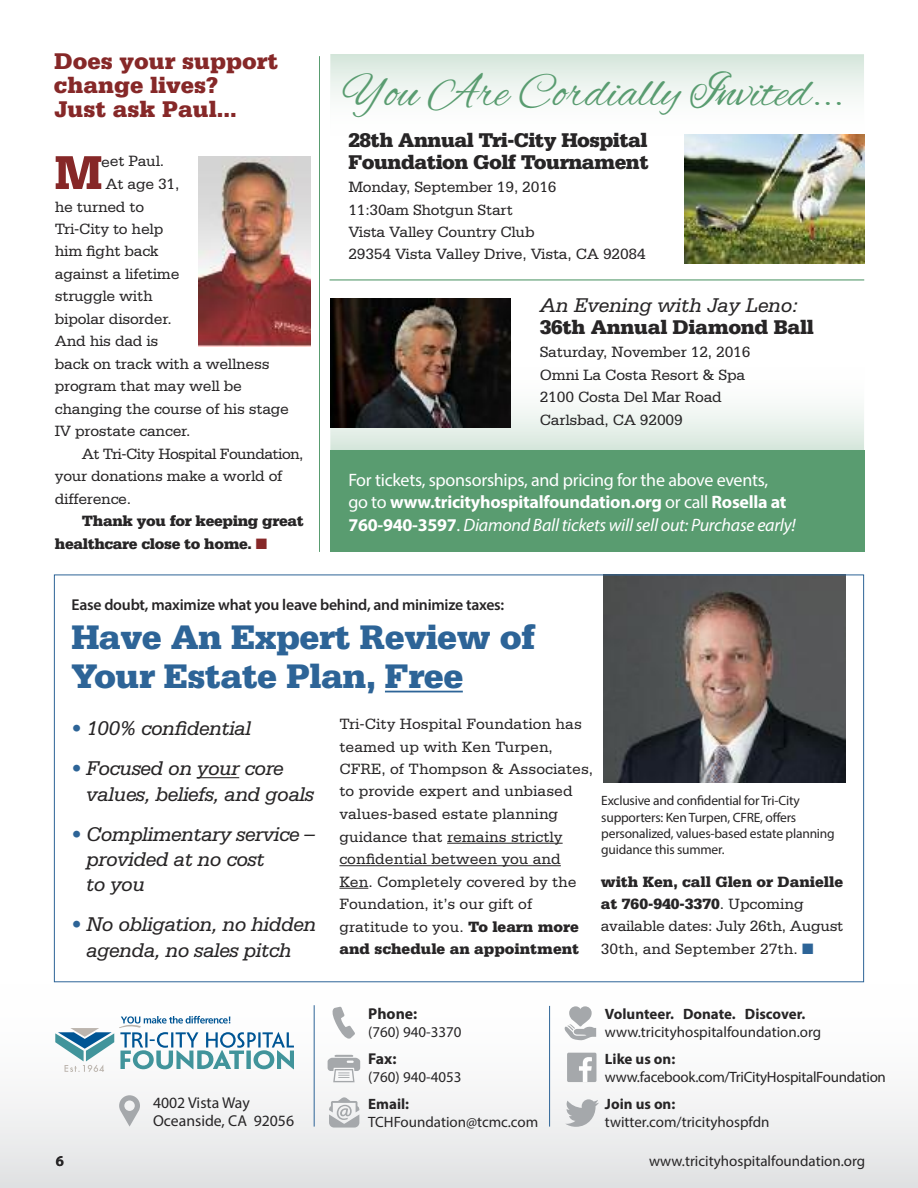
<style>
.page{position:relative;width:918px;height:1188px;background:#fff}
.page>*{position:absolute;margin:0;border:0;box-sizing:border-box;transform-origin:0 0}
.t1{font:900 50.1px "Serifa Std";color:#862828}
.t2{font:48.15px "Alex Brush";color:#599c70}
.t3{font:900 36px/39px "Serifa Std";letter-spacing:-.015em;color:#2d6497}
.t4{font:900 24px/24px "Serifa Std";color:#862828}
.t5{font:italic 21px/25.2px "Serifa Std";letter-spacing:-.025em;color:#272526}
.t6{font:900 21px/22.2px "Serifa Std";letter-spacing:-.025em;color:#272526}
.t7{font:18px/22.5px "Myriad Pro";letter-spacing:-.015em;color:#fff}
.t8{font:15.75px/22.5px "Serifa Std";letter-spacing:-.015em;color:#272526}
.t9{font:600 15.75px "Myriad Pro";letter-spacing:-.015em;color:#272526}
.t10{font:900 15.75px/22.5px "Serifa Std";letter-spacing:-.02em;color:#272526}
.t11{font:15.75px/18px "Myriad Pro";color:#272526}
.t12{font:15.75px "Serifa Std";letter-spacing:-.035em;color:#272526}
.t13{font:700 15.75px "Myriad Pro";color:#272526}
.t14{font:15px "Myriad Pro";color:#272526}
.t15{font:700 15px "Myriad Pro";color:#272526}
.t16{font:15px "Myriad Pro";letter-spacing:-.02em;color:#272526}
.t17{font:13.5px/16.2px "Myriad Pro";letter-spacing:-.015em;color:#272526}
.s1{color:#862828}
.s2{font-weight:700}
.s3{font-style:italic}
.s4{font-weight:900}
.s5{font-style:normal;color:#2d6497}
.s6{color:#2d6497}
</style>
<div class="page">
<div style="left:330px;top:54px;width:534px;height:81px;background:linear-gradient(to bottom,#dae9df,#fff)"></div>
<div style="left:330px;top:368px;width:534px;height:82px;background:linear-gradient(to bottom,#fff,#dbe9e0)"></div>
<div style="left:330px;top:450px;width:534px;height:102px;background:#599c70"></div>
<div style="left:0;top:984px;width:918px;height:204px;background:linear-gradient(to bottom,#fff,#e4e5e6)"></div>
<svg style="left:55px;top:1016px;width:239px;height:56px"></svg>
<div style="left:567px;top:1053px;width:29px;height:29px;background:#a5a8ab;border-radius:2px"></div>
<svg style="left:579px;top:1057px;width:13px;height:25px"></svg>
<svg style="left:565px;top:1099px;width:34px;height:28px"></svg>
<svg style="left:565px;top:1006px;width:31px;height:34px"></svg>
<svg style="left:333px;top:1007px;width:22px;height:32px"></svg>
<svg style="left:119px;top:1095px;width:21px;height:32px"></svg>
<svg style="left:328px;top:1055px;width:32px;height:27px"></svg>
<svg style="left:329px;top:1097px;width:30px;height:31px"></svg>
<hr style="left:549px;top:1006px;width:1px;height:121px;background:#2d6497">
<hr style="left:314px;top:1005px;width:1px;height:122px;background:#2d6497">
<hr style="left:385px;top:691px;width:78px;height:1px;background:#2d6497">
<img style="left:604px;top:577px;width:242px;height:206px">
<hr style="left:447px;top:843px;width:116px;height:1px;background:#272526">
<hr style="left:339px;top:865px;width:222px;height:1px;background:#272526">
<svg style="left:339px;top:888px;width:29px;height:1px"></svg>
<hr style="left:197px;top:777px;width:42px;height:1px;background:#272526">
<img style="left:331px;top:299px;width:180px;height:129px">
<hr style="left:330px;top:279px;width:534px;height:2px;background:#599c70">
<img style="left:684px;top:135px;width:180px;height:128px">
<img style="left:199px;top:156px;width:111px;height:190px">
<hr style="left:319px;top:56px;width:1px;height:496px;background:#599c70">
<h3 class="t4" style="left:54px;top:51px;width:226px">Does your support change lives?<br>Just ask Paul...</h3>
<h1 class="t1" style="left:55px;top:155px;width:49px">M</h1>
<p class="t8" style="left:101px;top:151px;width:64px">eet Paul.</p>
<p class="t8" style="left:105px;top:174px;width:76px">At age 31,</p>
<p class="t8" style="left:55px;top:196px;width:91px">he turned to</p>
<p class="t8" style="left:55px;top:219px;width:110px">Tri-City to help</p>
<p class="t8" style="left:55px;top:241px;width:105px">him fight back</p>
<p class="t8" style="left:55px;top:264px;width:126px">against a lifetime</p>
<p class="t8" style="left:55px;top:286px;width:99px">struggle with</p>
<p class="t8" style="left:55px;top:309px;width:119px">bipolar disorder.</p>
<p class="t8" style="left:55px;top:331px;width:105px">And his dad is</p>
<p class="t8" style="left:55px;top:354px;width:216px">back on track with a wellness</p>
<p class="t8" style="left:55px;top:376px;width:189px">program that may well be</p>
<p class="t8" style="left:55px;top:399px;width:236px">changing the course of his stage</p>
<p class="t8" style="left:55px;top:421px;width:137px">IV prostate cancer.</p>
<p class="t12" style="left:82px;top:449px;width:223px">At Tri-City Hospital Foundation,</p>
<p class="t8" style="left:55px;top:466px;width:229px">your donations make a world of</p>
<p class="t8" style="left:55px;top:489px;width:78px">difference.</p>
<p class="t10" style="left:55px;top:511px;width:250px;text-indent:27px">Thank you for keeping great healthcare close to home. <span class="s1">■</span></p>
<h2 class="t2" style="left:342px;top:65px;width:503px">You Are Cordially Invited...</h2>
<h3 class="t6" style="left:348px;top:130px;width:302px">28th Annual Tri-City Hospital<br>Foundation Golf Tournament</h3>
<p class="t8" style="left:348px;top:177px;width:299px">Monday, September 19, 2016<br>11:30am Shotgun Start<br>Vista Valley Country Club<br>29354 Vista Valley Drive, Vista, CA 92084</p>
<h3 class="t5" style="left:540px;top:294px;width:260px">An Evening with Jay Leno:</h3>
<h3 class="t6" style="left:540px;top:318px;width:275px">36th Annual Diamond Ball</h3>
<p class="t8" style="left:540px;top:342px;width:212px">Saturday, November 12, 2016<br>Omni La Costa Resort &amp; Spa<br>2100 Costa Del Mar Road<br>Carlsbad, CA 92009</p>
<p class="t7" style="left:348px;top:470px;width:449px">For tickets, sponsorships, and pricing for the above events,<br>go to <span class="s2">www.tricityhospitalfoundation.org</span> or call <span class="s2">Rosella at<br>760-940-3597</span>. <span class="s3">Diamond Ball tickets will sell out: Purchase early!</span></p>
<p class="t9" style="left:72px;top:599px;width:434px">ease doubt, maximize what you leave behind, and minimize taxes:</p>
<h3 class="t3" style="left:72px;top:620px;width:465px">Have An Expert Review of<br>Your Estate Plan, Free</h3>
<p class="t8" style="left:339px;top:714px;width:255px">Tri-City Hospital Foundation has teamed up with Ken Turpen,<br>CFRE, of Thompson &amp; Associates, to provide expert and unbiased values-based estate planning guidance that remains strictly confidential between you and<br>Ken. Completely covered by the<br>Foundation, it’s our gift of gratitude to you. <span class="s4">To learn more and schedule an appointment</span></p>
<h3 class="t5" style="left:72px;top:718px;width:181px"><span class="s5">•</span> 100% confidential</h3>
<h3 class="t5" style="left:86px;top:758px;width:230px;text-indent:-15px"><span class="s5">•</span> Focused on your core values, beliefs, and goals</h3>
<h3 class="t5" style="left:86px;top:823px;width:230px;text-indent:-15px"><span class="s5">•</span> Complimentary service – provided at no cost<br>to you</h3>
<h3 class="t5" style="left:72px;top:914px;width:246px;text-align:center"><span class="s5">•</span> No obligation, no hidden agenda, no sales pitch</h3>
<p class="t17" style="left:601px;top:794px;width:235px">Exclusive and confidential for Tri-City supporters: Ken Turpen, CFRE, offers personalized, values-based estate planning guidance this summer.</p>
<p class="t8" style="left:601px;top:871px;width:244px"><span class="s4">with Ken, call Glen or Danielle at 760-940-3370</span>. Upcoming available dates: July 26th, August<br>30th, and September 27th. <span class="s6">■</span></p>
<p class="t11" style="left:153px;top:1095px;width:143px">4002 Vista Way<br>Oceanside, CA 92056</p>
<p class="t13" style="left:368px;top:1008px;width:51px">Phone:</p>
<p class="t14" style="left:368px;top:1026px;width:95px">(760) 940-3370</p>
<p class="t13" style="left:368px;top:1053px;width:30px">Fax:</p>
<p class="t14" style="left:368px;top:1071px;width:95px">(760) 940-4053</p>
<p class="t15" style="left:368px;top:1098px;width:42px">Email:</p>
<p class="t14" style="left:368px;top:1116px;width:172px">TCHFoundation@tcmc.com</p>
<p class="t15" style="left:605px;top:1008px;width:202px">Volunteer. Donate. Discover.</p>
<p class="t14" style="left:605px;top:1026px;width:218px">www.tricityhospitalfoundation.org</p>
<p class="t15" style="left:605px;top:1053px;width:72px">Like us on:</p>
<p class="t16" style="left:605px;top:1071px;width:282px">www.facebook.com/TriCityHospitalFoundation</p>
<p class="t15" style="left:605px;top:1098px;width:72px">Join us on:</p>
<p class="t14" style="left:605px;top:1116px;width:166px">twitter.com/tricityhospfdn</p>
<p class="t15" style="left:56px;top:1155px;width:10px">6</p>
<p class="t14" style="left:649px;top:1155px;width:218px">www.tricityhospitalfoundation.org</p>
</div>
